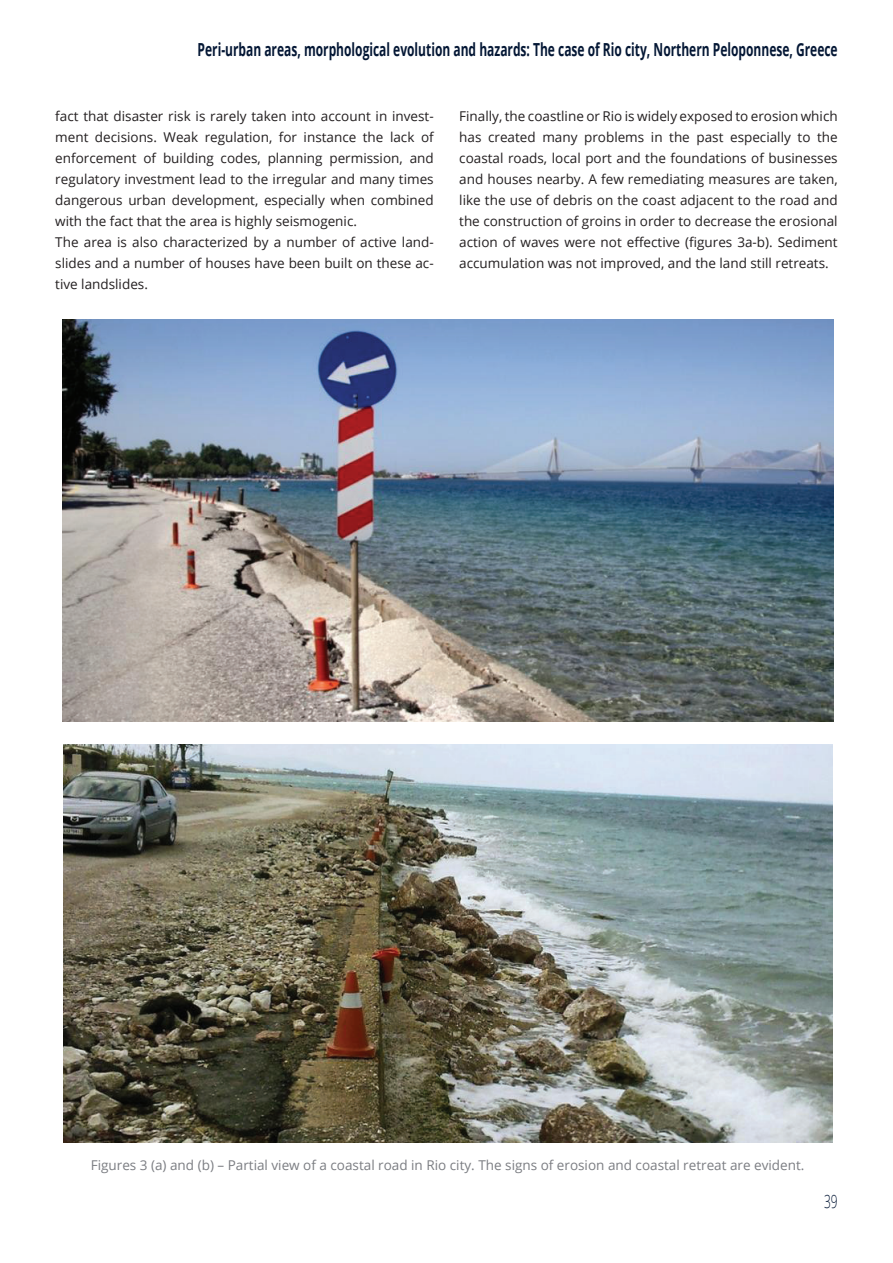
<style>
.page{position:relative;width:893px;height:1263px;background:#fff}
.page>*{position:absolute;margin:0;border:0;box-sizing:border-box;transform-origin:0 0}
.t1{font:700 18px "Open Sans";color:#041735;scale:.67 1}
.t2{font:300 18px "Open Sans";color:#041735;scale:.67 1}
.t3{font:13.5px/21px "Open Sans";color:#231f20}
.t4{font:13.5px "Open Sans";color:#7b7d82}
</style>
<div class="page">
<img style="left:62px;top:320px;width:771px;height:402px">
<img style="left:63px;top:744px;width:769px;height:398px">
<h1 class="t1" style="left:198px;top:37px;width:957px">Peri-urban areas, morphological evolution and hazards: The case of Rio city, Northern Peloponnese, Greece</h1>
<p class="t3" style="left:55px;top:105px;width:380px">fact that disaster risk is rarely taken into account in invest&shy;ment decisions. Weak regulation, for instance the lack of enforcement of building codes, planning permission, and regulatory investment lead to the irregular and many times dangerous urban development, especially when combined with the fact that the area is highly seismogenic.<br>The area is also characterized by a number of active land&shy;slides and a number of houses have been built on these ac&shy;tive landslides.</p>
<p class="t3" style="left:459px;top:105px;width:380px;text-align:justify">Finally, the coastline or Rio is widely exposed to erosion which has created many problems in the past especially to the coastal roads, local port and the foundations of businesses and houses nearby. A few remediating measures are taken, like the use of debris on the coast adjacent to the road and the construction of groins in order to decrease the erosional action of waves were not effective (figures 3a-b). Sediment accumulation was not improved, and the land still retreats.</p>
<p class="t4" style="left:91px;top:1156px;width:715px">Figures 3 (a) and (b) – Partial view of a coastal road in Rio city. The signs of erosion and coastal retreat are evident.</p>
<h1 class="t2" style="left:824px;top:1189px;width:22px">39</h1>
</div>
